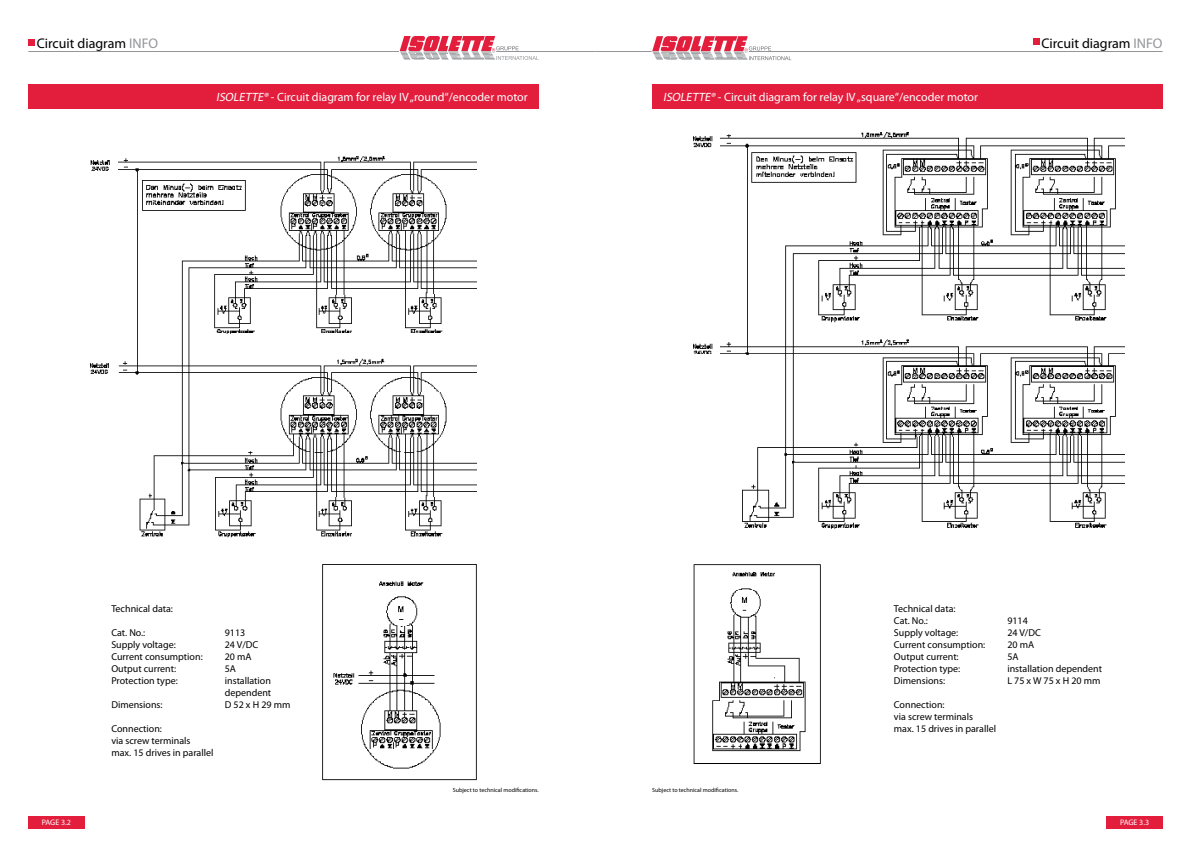
<style>
.page{position:relative;width:1191px;height:842px;background:#fff}
.page>*{position:absolute;margin:0;border:0;box-sizing:border-box;transform-origin:0 0}
.t1{font:14px "Myriad Pro";color:#000}
.t2{font:12px "Myriad Pro";color:#fff}
.t3{font:10px/12px "Myriad Pro";color:#000}
.t4{font:8px "Myriad Pro";letter-spacing:-.015em;color:#fff}
.t5{font:6px "Myriad Pro";color:#000}
.s1{color:#939598}
.s2{font-style:italic}
</style>
<div class="page">
<div style="left:28px;top:816px;width:56px;height:12px;background:#e31d3c"></div>
<div style="left:28px;top:84px;width:511px;height:24px;background:#e31d3c"></div>
<div style="left:652px;top:84px;width:510px;height:24px;background:#e31d3c"></div>
<svg style="left:400px;top:36px;width:139px;height:24px"></svg>
<hr style="left:28px;top:51px;width:371px;height:1px;background:#939598">
<hr style="left:496px;top:51px;width:99px;height:1px;background:#939598">
<div style="left:28px;top:39px;width:7px;height:7px;background:#e31d3c"></div>
<div style="left:1106px;top:816px;width:56px;height:12px;background:#e31d3c"></div>
<div style="left:1032px;top:39px;width:7px;height:6px;background:#e31d3c"></div>
<svg style="left:652px;top:36px;width:139px;height:24px"></svg>
<hr style="left:749px;top:51px;width:413px;height:1px;background:#939598">
<hr style="left:595px;top:51px;width:56px;height:1px;background:#939598">
<img style="left:91px;top:156px;width:385px;height:382px">
<div style="left:206px;top:397px;width:68px;height:41px;background:#fff"></div>
<div style="left:213px;top:422px;width:68px;height:12px;background:#fff"></div>
<img style="left:693px;top:132px;width:431px;height:397px">
<div style="left:802px;top:381px;width:78px;height:46px;background:#fff"></div>
<img style="left:322px;top:564px;width:154px;height:216px">
<div style="left:392px;top:586px;width:17px;height:7px;background:#fff"></div>
<img style="left:693px;top:564px;width:128px;height:200px">
<div style="left:745px;top:577px;width:18px;height:8px;background:#fff"></div>
<h1 class="t1" style="left:37px;top:35px;width:123px">Circuit diagram <span class="s1">INFO</span></h1>
<p class="t2" style="left:216px;top:89px;width:313px"><span class="s2">ISOLETTE®</span> - Circuit diagram for relay IV „round“/encoder motor</p>
<p class="t2" style="left:663px;top:89px;width:316px"><span class="s2">ISOLETTE®</span> - Circuit diagram for relay IV „square“/encoder motor</p>
<h1 class="t1" style="left:1041px;top:35px;width:123px">Circuit diagram <span class="s1">INFO</span></h1>
<p class="t4" style="left:42px;top:817px;width:31px">PAGE 3.2</p>
<p class="t3" style="left:111px;top:602px;width:63px">Technical data:</p>
<p class="t3" style="left:111px;top:626px;width:35px">Cat. No.:</p>
<p class="t3" style="left:225px;top:626px;width:22px">9113</p>
<p class="t3" style="left:111px;top:638px;width:66px">Supply voltage:</p>
<p class="t3" style="left:225px;top:638px;width:35px">24 V/DC</p>
<p class="t3" style="left:111px;top:650px;width:93px">Current consumption:</p>
<p class="t3" style="left:225px;top:650px;width:28px">20 mA</p>
<p class="t3" style="left:111px;top:662px;width:66px">Output current:</p>
<p class="t3" style="left:225px;top:662px;width:13px">5A</p>
<p class="t3" style="left:111px;top:674px;width:68px">Protection type:</p>
<p class="t3" style="left:225px;top:674px;width:48px">installation dependent</p>
<p class="t3" style="left:111px;top:698px;width:53px">Dimensions:</p>
<p class="t3" style="left:225px;top:698px;width:67px">D 52 x H 29 mm</p>
<p class="t3" style="left:111px;top:722px;width:104px">Connection:<br>via screw terminals<br>max. 15 drives in parallel</p>
<p class="t5" style="left:453px;top:786px;width:88px">Subject to technical modifications.</p>
<p class="t5" style="left:652px;top:786px;width:88px">Subject to technical modifications.</p>
<p class="t3" style="left:894px;top:602px;width:63px">Technical data:<br>Cat. No.:</p>
<p class="t3" style="left:1007px;top:614px;width:22px">9114</p>
<p class="t3" style="left:894px;top:626px;width:66px">Supply voltage:</p>
<p class="t3" style="left:1007px;top:626px;width:35px">24 V/DC</p>
<p class="t3" style="left:894px;top:638px;width:93px">Current consumption:</p>
<p class="t3" style="left:1007px;top:638px;width:28px">20 mA</p>
<p class="t3" style="left:894px;top:650px;width:66px">Output current:</p>
<p class="t3" style="left:1007px;top:650px;width:13px">5A</p>
<p class="t3" style="left:894px;top:662px;width:68px">Protection type:</p>
<p class="t3" style="left:1007px;top:662px;width:96px">installation dependent</p>
<p class="t3" style="left:894px;top:674px;width:53px">Dimensions:</p>
<p class="t3" style="left:1007px;top:674px;width:95px">L 75 x W 75 x H 20 mm</p>
<p class="t3" style="left:894px;top:698px;width:104px">Connection:<br>via screw terminals<br>max. 15 drives in parallel</p>
<p class="t4" style="left:1120px;top:817px;width:31px">PAGE 3.3</p>
</div>
